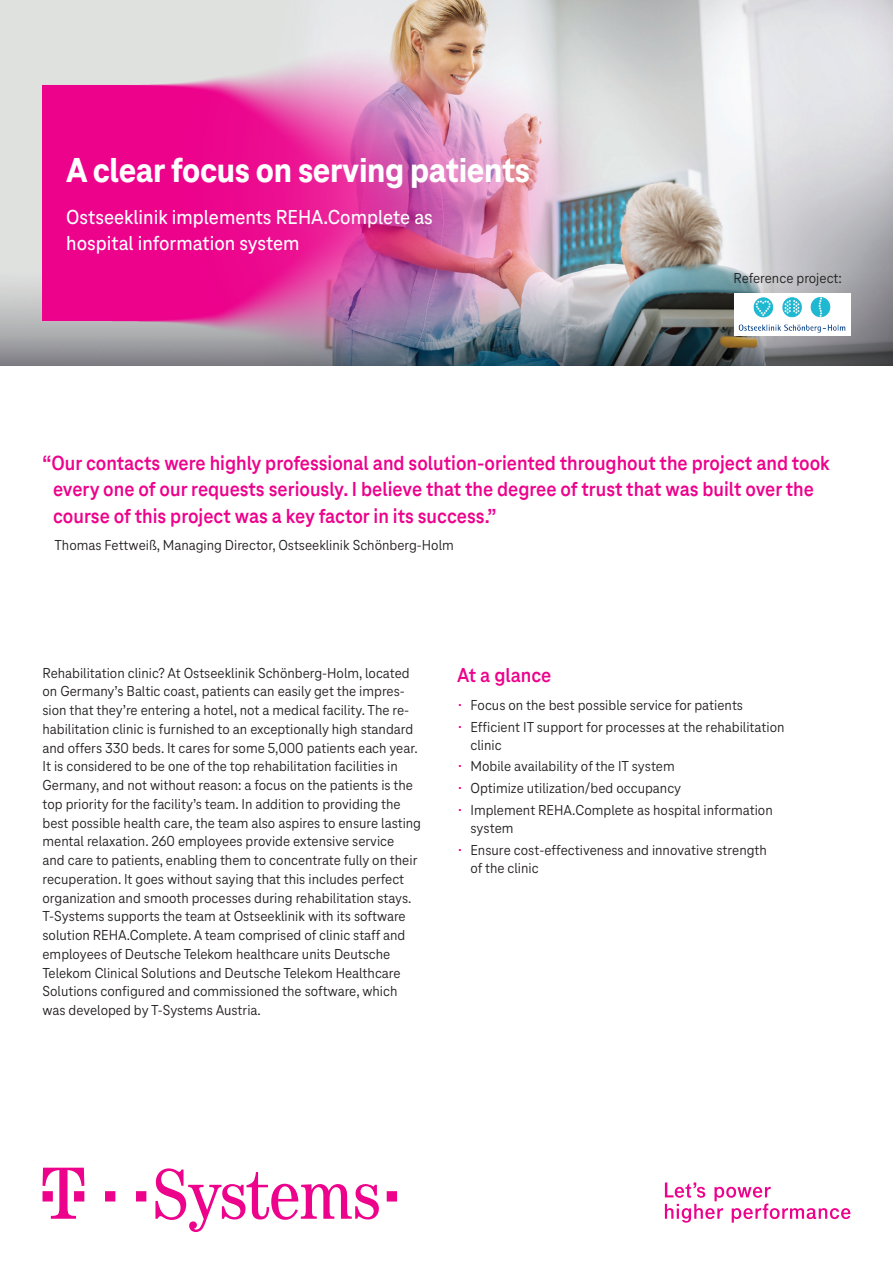
<style>
.page{position:relative;width:893px;height:1263px;background:#fff}
.page>*{position:absolute;margin:0;border:0;box-sizing:border-box;transform-origin:0 0}
.t1{font:800 36px "Tele Neo";letter-spacing:-.01em;color:#fff}
.t2{font:700 21px/26.2px "Tele Neo Office";color:#ed028c}
.t3{font:500 21px/26.2px "Tele Neo";color:#fff}
.t4{font:700 21px "Tele Neo";color:#ed028c}
.t5{font:15px/18.8px "Tele Neo";color:#231f20}
.s1{color:#ed028c}
</style>
<div class="page">
<img style="left:0;top:0;width:893px;height:365px">
<img style="left:43px;top:26px;width:788px;height:337px">
<svg style="left:665px;top:1182px;width:185px;height:40px"></svg>
<svg style="left:105px;top:1191px;width:10px;height:10px"></svg>
<svg style="left:136px;top:1191px;width:10px;height:10px"></svg>
<svg style="left:43px;top:1168px;width:41px;height:51px"></svg>
<svg style="left:155px;top:1168px;width:224px;height:64px"></svg>
<svg style="left:387px;top:1191px;width:10px;height:10px"></svg>
<div style="left:733px;top:293px;width:117px;height:43px;background:#fff"></div>
<img style="left:739px;top:297px;width:106px;height:36px">
<h1 class="t1" style="left:66px;top:150px;width:465px">A clear focus on serving patients</h1>
<h2 class="t3" style="left:66px;top:204px;width:368px">Ostseeklinik implements REHA.Complete as hospital information system</h2>
<p class="t5" style="left:733px;top:269px;width:110px">Reference project:</p>
<p class="t2" style="left:53px;top:450px;width:778px;text-indent:-10px">“Our contacts were highly professional and solution-oriented throughout the project and took every one of our requests seriously. I believe that the degree of trust that was built over the course of this project was a key factor in its success.”</p>
<p class="t5" style="left:55px;top:535px;width:401px">Thomas Fettweiß, Managing Director, Ostseeklinik Schönberg-Holm</p>
<p class="t5" style="left:43px;top:663px;width:380px">Rehabilitation clinic? At Ostseeklinik Schönberg-Holm, located on Germany’s Baltic coast, patients can easily get the impres&shy;sion that they’re entering a hotel, not a medical facility. The re&shy;habilitation clinic is furnished to an exceptionally high standard and offers 330 beds. It cares for some 5,000 patients each year.<br>It is considered to be one of the top rehabilitation facilities in Germany, and not without reason: a focus on the patients is the top priority for the facility’s team. In addition to providing the best possible health care, the team also aspires to ensure lasting mental relaxation. 260 employees provide extensive service<br>and care to patients, enabling them to concentrate fully on their recuperation. It goes without saying that this includes perfect organization and smooth processes during rehabilitation stays.<br>T-Systems supports the team at Ostseeklinik with its software solution REHA.Complete. A team comprised of clinic staff and employees of Deutsche Telekom healthcare units Deutsche Telekom Clinical Solutions and Deutsche Telekom Healthcare Solutions configured and commissioned the software, which was developed by T-Systems Austria.</p>
<h2 class="t4" style="left:457px;top:663px;width:96px">At a glance</h2>
<p class="t5" style="left:458px;top:696px;width:287px"><span class="s1">•</span> Focus on the best possible service for patients</p>
<p class="t5" style="left:470px;top:718px;width:316px;line-height:18px;text-indent:-13px"><span class="s1">•</span> Efficient IT support for processes at the rehabilitation clinic</p>
<p class="t5" style="left:458px;top:757px;width:219px"><span class="s1">•</span> Mobile availability of the IT system</p>
<p class="t5" style="left:458px;top:779px;width:225px"><span class="s1">•</span> Optimize utilization/bed occupancy</p>
<p class="t5" style="left:470px;top:801px;width:304px;line-height:18px;text-indent:-13px"><span class="s1">•</span> Implement REHA.Complete as hospital information system</p>
<p class="t5" style="left:470px;top:841px;width:298px;line-height:18px;text-indent:-13px"><span class="s1">•</span> Ensure cost-effectiveness and innovative strength of the clinic</p>
</div>
